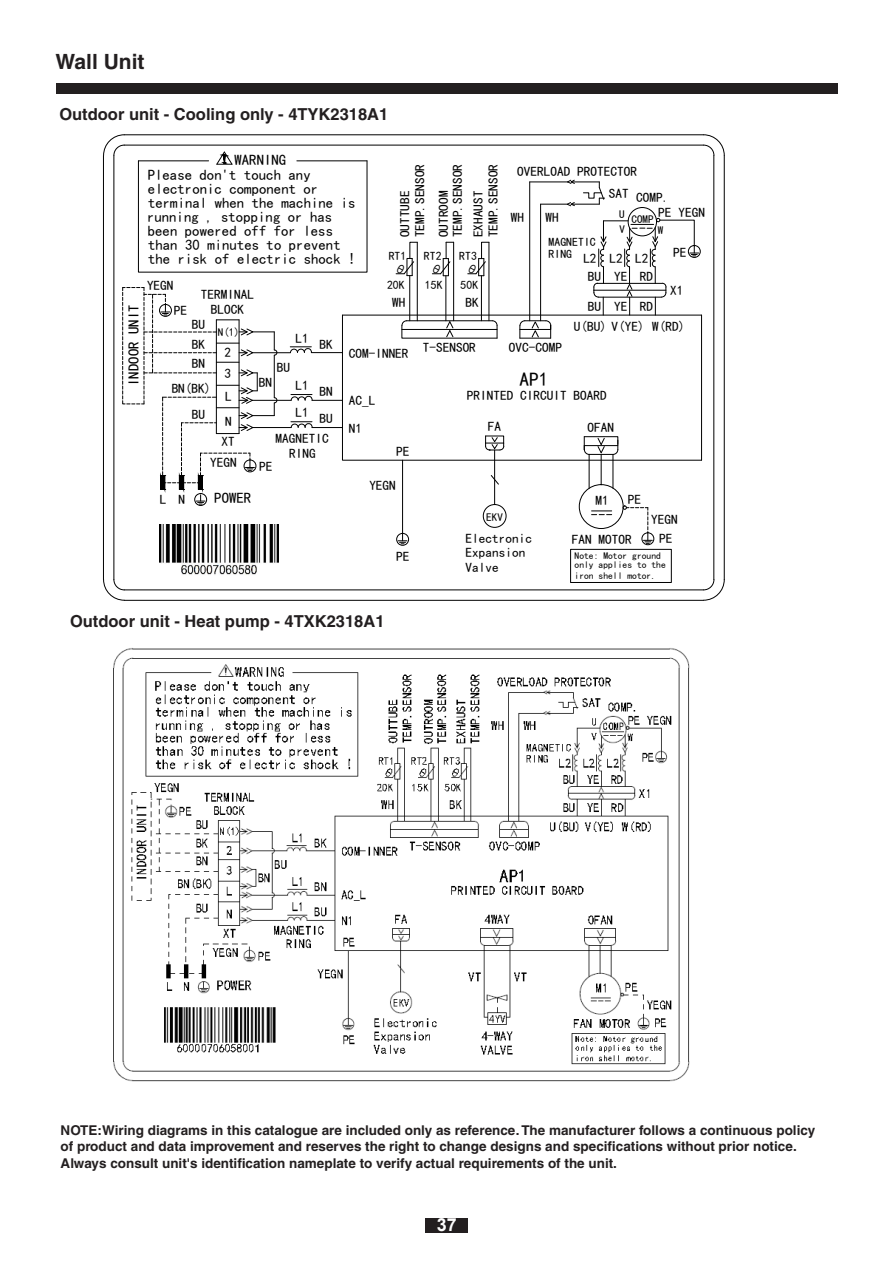
<style>
.page{position:relative;width:893px;height:1263px;background:#fff}
.page>*{position:absolute;margin:0;border:0;box-sizing:border-box;transform-origin:0 0}
.t1{font:700 21px "Helvetica";color:#231f20}
.t2{font:19.35px "Sim Hei";color:#000}
.t3{font:700 18px "Arial";color:#fff}
.t4{font:700 16.5px "Helvetica";color:#231f20}
.t5{font:14.85px/14.1px "Sim Hei";color:#000}
.t6{font:700 13.5px/16.2px "Helvetica";color:#231f20}
.t7{font:13.35px/15px "Sim Hei";color:#000}
.t8{font:11.85px "Sim Hei";color:#000}
.t9{font:11.1px "Sim Hei";color:#000}
.t10{font:9.6px "Sim Hei";color:#000}
</style>
<div class="page">
<hr style="left:312px;top:427px;width:30px;height:1px;background:#000">
<hr style="left:311px;top:352px;width:31px;height:1px;background:#000">
<hr style="left:312px;top:400px;width:30px;height:1px;background:#000">
<svg style="left:291px;top:421px;width:21px;height:7px"></svg>
<hr style="left:252px;top:400px;width:39px;height:1px;background:#000">
<hr style="left:253px;top:427px;width:38px;height:1px;background:#000">
<hr style="left:253px;top:352px;width:37px;height:1px;background:#000">
<svg style="left:290px;top:347px;width:22px;height:6px"></svg>
<div style="left:194px;top:493px;width:13px;height:13px;border:1px solid #000;border-radius:50%"></div>
<svg style="left:291px;top:394px;width:21px;height:7px"></svg>
<hr style="left:138px;top:161px;width:71px;height:1px;background:#000">
<svg style="left:216px;top:151px;width:17px;height:14px"></svg>
<div style="left:396px;top:533px;width:13px;height:12px;border:1px solid #000;border-radius:50%"></div>
<svg style="left:398px;top:534px;width:9px;height:10px"></svg>
<div style="left:642px;top:533px;width:12px;height:12px;border:1px solid #000;border-radius:50%"></div>
<div style="left:688px;top:245px;width:12px;height:13px;border:1px solid #000;border-radius:50%"></div>
<svg style="left:592px;top:511px;width:20px;height:4px"></svg>
<hr style="left:601px;top:454px;width:1px;height:31px;background:#000">
<svg style="left:623px;top:506px;width:29px;height:38px"></svg>
<hr style="left:589px;top:454px;width:1px;height:34px;background:#000">
<hr style="left:613px;top:454px;width:1px;height:34px;background:#000">
<div style="left:579px;top:484px;width:44px;height:45px;border:1px solid #000;border-radius:50%"></div>
<svg style="left:342px;top:316px;width:360px;height:145px"></svg>
<hr style="left:402px;top:460px;width:1px;height:74px;background:#000">
<svg style="left:703px;top:579px;width:22px;height:22px"></svg>
<hr style="left:124px;top:590px;width:579px;height:1px;background:#000">
<hr style="left:714px;top:156px;width:1px;height:424px;background:#000">
<hr style="left:124px;top:600px;width:579px;height:1px;background:#000">
<hr style="left:724px;top:156px;width:1px;height:424px;background:#000">
<svg style="left:103px;top:579px;width:22px;height:22px"></svg>
<hr style="left:114px;top:156px;width:1px;height:424px;background:#000">
<hr style="left:103px;top:156px;width:1px;height:424px;background:#000">
<svg style="left:103px;top:134px;width:22px;height:22px"></svg>
<hr style="left:124px;top:145px;width:579px;height:1px;background:#000">
<hr style="left:124px;top:135px;width:579px;height:1px;background:#000">
<svg style="left:703px;top:134px;width:22px;height:22px"></svg>
<hr style="left:529px;top:182px;width:1px;height:139px;background:#000">
<hr style="left:540px;top:204px;width:1px;height:117px;background:#000">
<hr style="left:342px;top:315px;width:359px;height:1px;background:#000">
<div style="left:628px;top:207px;width:29px;height:29px;border:1px solid #000;border-radius:50%"></div>
<hr style="left:409px;top:276px;width:1px;height:45px;background:#000">
<hr style="left:481px;top:276px;width:1px;height:45px;background:#000">
<hr style="left:417px;top:242px;width:1px;height:79px;background:#000">
<hr style="left:453px;top:242px;width:1px;height:79px;background:#000">
<hr style="left:489px;top:242px;width:1px;height:79px;background:#000">
<hr style="left:701px;top:315px;width:1px;height:145px;background:#000">
<hr style="left:446px;top:276px;width:1px;height:45px;background:#000">
<svg style="left:593px;top:218px;width:106px;height:97px"></svg>
<hr style="left:520px;top:338px;width:31px;height:1px;background:#000">
<svg style="left:401px;top:320px;width:97px;height:19px"></svg>
<svg style="left:519px;top:320px;width:32px;height:18px"></svg>
<hr style="left:530px;top:182px;width:38px;height:1px;background:#000">
<svg style="left:541px;top:180px;width:64px;height:26px"></svg>
<hr style="left:494px;top:450px;width:1px;height:54px;background:#000">
<svg style="left:491px;top:475px;width:8px;height:10px"></svg>
<div style="left:483px;top:504px;width:23px;height:24px;border:1px solid #000;border-radius:50%"></div>
<svg style="left:485px;top:435px;width:19px;height:16px"></svg>
<div style="left:570px;top:549px;width:102px;height:34px;border:1px solid #000"></div>
<svg style="left:122px;top:287px;width:155px;height:218px"></svg>
<img style="left:159px;top:525px;width:120px;height:50px">
<img style="left:113px;top:648px;width:577px;height:434px">
<div style="left:425px;top:1218px;width:43px;height:15px;background:#231f20"></div>
<div style="left:56px;top:83px;width:782px;height:11px;background:#231f20"></div>
<svg style="left:396px;top:242px;width:22px;height:34px"></svg>
<svg style="left:432px;top:242px;width:22px;height:34px"></svg>
<svg style="left:467px;top:242px;width:22px;height:34px"></svg>
<h1 class="t1" style="left:56px;top:49px;width:90px">Wall Unit</h1>
<p class="t4" style="left:59px;top:104px;width:330px">Outdoor unit - Cooling only - 4TYK2318A1</p>
<p class="t5" style="left:234px;top:153px;width:53px">WARNING</p>
<p class="t5" style="left:147px;top:168px;width:210px">Please don't touch any electronic component or terminal when the machine is running , stopping or has been powered off for less than 30 minutes to prevent the risk of electric shock !</p>
<p class="t7" style="left:397px;top:237px;width:75px;rotate:-90deg">OUTTUBE<br>TEMP.SENSOR</p>
<p class="t7" style="left:436px;top:237px;width:75px;line-height:14.2px;rotate:-90deg">OUTROOM<br>TEMP.SENSOR</p>
<p class="t7" style="left:471px;top:237px;width:75px;rotate:-90deg">EXHAUST<br>TEMP.SENSOR</p>
<p class="t8" style="left:389px;top:250px;width:19px">RT1</p>
<p class="t8" style="left:424px;top:250px;width:19px">RT2</p>
<p class="t8" style="left:459px;top:250px;width:19px">RT3</p>
<p class="t7" style="left:517px;top:163px;width:121px">OVERLOAD PROTECTOR</p>
<p class="t7" style="left:511px;top:210px;width:15px">WH</p>
<p class="t7" style="left:546px;top:210px;width:15px">WH</p>
<p class="t7" style="left:609px;top:186px;width:21px">SAT</p>
<p class="t7" style="left:636px;top:190px;width:35px">COMP.</p>
<p class="t7" style="left:658px;top:205px;width:15px">PE</p>
<p class="t9" style="left:619px;top:208px;width:7px">U</p>
<p class="t9" style="left:631px;top:213px;width:24px">COMP</p>
<p class="t9" style="left:619px;top:224px;width:7px">V</p>
<p class="t9" style="left:658px;top:225px;width:7px">W</p>
<p class="t7" style="left:679px;top:205px;width:28px">YEGN</p>
<p class="t8" style="left:549px;top:236px;width:49px">MAGNETIC</p>
<p class="t8" style="left:549px;top:247px;width:25px">RING</p>
<p class="t7" style="left:583px;top:251px;width:41px">L2 L2</p>
<p class="t7" style="left:635px;top:251px;width:15px">L2</p>
<p class="t7" style="left:673px;top:244px;width:15px">PE</p>
<p class="t5" style="left:127px;top:386px;width:83px;rotate:-90deg">INDOOR UNIT</p>
<p class="t7" style="left:147px;top:277px;width:28px">YEGN</p>
<p class="t7" style="left:174px;top:303px;width:15px">PE</p>
<p class="t7" style="left:201px;top:287px;width:55px">TERMINAL</p>
<p class="t7" style="left:211px;top:302px;width:35px">BLOCK</p>
<p class="t7" style="left:192px;top:317px;width:15px">BU</p>
<p class="t7" style="left:192px;top:337px;width:15px">BK</p>
<p class="t7" style="left:192px;top:356px;width:15px">BN</p>
<p class="t7" style="left:172px;top:381px;width:41px">BN(BK)</p>
<p class="t7" style="left:192px;top:407px;width:15px">BU</p>
<p class="t9" style="left:218px;top:326px;width:24px">N(1)</p>
<p class="t7" style="left:224px;top:342px;width:8px;line-height:21px">2<br>3</p>
<p class="t7" style="left:225px;top:389px;width:8px">L</p>
<p class="t7" style="left:225px;top:414px;width:8px">N</p>
<p class="t7" style="left:222px;top:434px;width:15px">XT</p>
<p class="t7" style="left:210px;top:455px;width:28px">YEGN</p>
<p class="t7" style="left:295px;top:331px;width:15px">L1</p>
<p class="t7" style="left:295px;top:378px;width:15px">L1</p>
<p class="t7" style="left:320px;top:337px;width:15px">BK</p>
<p class="t7" style="left:320px;top:378px;width:15px;line-height:26.8px">BN<br>BU</p>
<p class="t7" style="left:277px;top:360px;width:15px">BU</p>
<p class="t7" style="left:259px;top:374px;width:15px">BN</p>
<p class="t7" style="left:295px;top:405px;width:15px">L1</p>
<p class="t7" style="left:289px;top:445px;width:28px">RING</p>
<p class="t7" style="left:276px;top:431px;width:55px">MAGNETIC</p>
<p class="t7" style="left:259px;top:459px;width:15px">PE</p>
<p class="t7" style="left:160px;top:492px;width:27px">L N</p>
<p class="t5" style="left:214px;top:490px;width:39px">POWER</p>
<p class="t8" style="left:387px;top:278px;width:19px">20K</p>
<p class="t8" style="left:425px;top:278px;width:19px">15K</p>
<p class="t8" style="left:461px;top:278px;width:19px">50K</p>
<p class="t7" style="left:588px;top:268px;width:41px">BU YE</p>
<p class="t7" style="left:640px;top:268px;width:15px">RD</p>
<p class="t7" style="left:670px;top:283px;width:15px">X1</p>
<p class="t7" style="left:392px;top:295px;width:15px">WH</p>
<p class="t7" style="left:465px;top:295px;width:15px">BK</p>
<p class="t7" style="left:588px;top:299px;width:67px">BU YE RD</p>
<p class="t7" style="left:574px;top:319px;width:113px">U(BU) V(YE) W(RD)</p>
<p class="t7" style="left:349px;top:346px;width:61px">COM-INNER</p>
<p class="t7" style="left:423px;top:340px;width:55px">T-SENSOR</p>
<p class="t7" style="left:509px;top:340px;width:55px">OVC-COMP</p>
<p class="t2" style="left:520px;top:370px;width:31px">AP1</p>
<p class="t7" style="left:349px;top:393px;width:28px">AC_L</p>
<p class="t7" style="left:349px;top:420px;width:15px">N1</p>
<p class="t7" style="left:396px;top:443px;width:15px">PE</p>
<p class="t7" style="left:369px;top:478px;width:28px">YEGN</p>
<p class="t7" style="left:396px;top:549px;width:15px">PE</p>
<p class="t7" style="left:467px;top:388px;width:141px">PRINTED CIRCUIT BOARD</p>
<p class="t7" style="left:488px;top:419px;width:15px">FA</p>
<p class="t7" style="left:587px;top:420px;width:28px">OFAN</p>
<p class="t7" style="left:596px;top:493px;width:15px">M1</p>
<p class="t7" style="left:628px;top:492px;width:15px">PE</p>
<p class="t9" style="left:486px;top:511px;width:18px">EKV</p>
<p class="t7" style="left:651px;top:511px;width:28px">YEGN</p>
<p class="t7" style="left:465px;top:531px;width:68px">Electronic</p>
<p class="t7" style="left:572px;top:531px;width:61px">FAN MOTOR</p>
<p class="t7" style="left:659px;top:531px;width:15px">PE</p>
<p class="t7" style="left:465px;top:545px;width:61px">Expansion</p>
<p class="t10" style="left:574px;top:550px;width:88px">Note: Motor ground</p>
<p class="t7" style="left:465px;top:559px;width:35px">Valve</p>
<p class="t10" style="left:574px;top:560px;width:93px">only applies to the</p>
<p class="t10" style="left:574px;top:571px;width:83px">iron shell motor.</p>
<p class="t4" style="left:70px;top:611px;width:316px">Outdoor unit - Heat pump - 4TXK2318A1</p>
<p class="t6" style="left:61px;top:1122px;width:756px">NOTE:Wiring diagrams in this catalogue are included only as reference. The manufacturer follows a continuous policy of product and data improvement and reserves the right to change designs and specifications without prior notice.<br>Always consult unit's identification nameplate to verify actual requirements of the unit.</p>
<h3 class="t3" style="left:437px;top:1212px;width:22px">37</h3>
</div>
